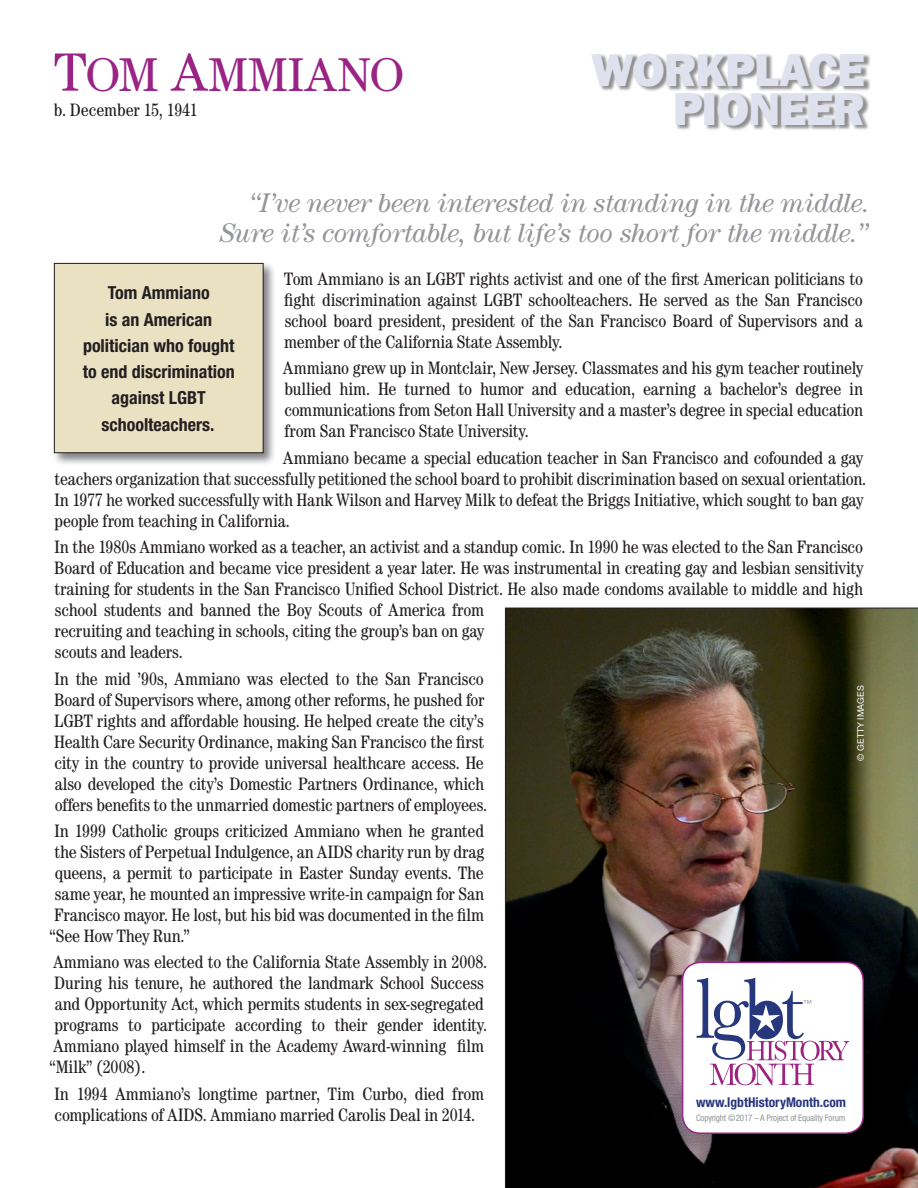
<style>
.page{position:relative;width:918px;height:1188px;background:#fff}
.page>*{position:absolute;margin:0;border:0;box-sizing:border-box;transform-origin:0 0}
.t1{font:47.55px "Century Book SC880";letter-spacing:.005em;color:#9a2485}
.t2{font:800 39px/39px "Franklin";letter-spacing:-.025em;color:#e0e1ee;text-align:right}
.GrayQuote{font:italic 27px/30px "Century";letter-spacing:-.015em;color:#939598;text-align:right}
._2016_Bio_Text{font:condensed 18px/21px "Century";letter-spacing:-.01em;color:#231f20}
.BoxTEXT{font:700 condensed 18px/26.2px "Helvetica Neue";color:#231f20;text-align:center}
.b_d__dates{font:condensed 18px "Century";letter-spacing:-.005em;color:#231f20}
.t3{font:700 condensed 13.5px "Helvetica Neue";color:#27377e}
.t4{font:condensed 9px "Helvetica Neue";letter-spacing:-.02em;color:#939598}
.t5{font:9px "Helvetica Neue";color:#fff}
.s1{font-size:54px}
</style>
<div class="page">
<img style="left:505px;top:608px;width:413px;height:580px">
<div style="left:683px;top:962px;width:180px;height:171px;background:#fff;border-radius:18px"></div>
<div style="left:682px;top:962px;width:182px;height:172px;border:2px solid #9a2485;border-radius:18px"></div>
<svg style="left:697px;top:978px;width:152px;height:107px"></svg>
<div style="left:591px;top:53px;width:280px;height:79px;background:#231f20;opacity:.5"></div>
<div style="left:52px;top:261px;width:225px;height:205px;background:#000007;opacity:.5"></div>
<div style="left:54px;top:263px;width:209px;height:190px;background:#eae1c3"></div>
<div style="left:54px;top:263px;width:210px;height:190px;border:1px solid #231f20"></div>
<p class="t1" style="left:54px;top:47px;width:352px"><span class="s1">T</span>OM <span class="s1">A</span>MMIANO</p>
<p class="b_d__dates" style="left:54px;top:99px;width:145px">b. December 15, 1941</p>
<p class="t2" style="left:590px;top:50px;width:276px">WORKPLACE<br>PIONEER</p>
<p class="GrayQuote" style="left:220px;top:187px;width:651px">“I’ve never been interested in standing in the middle.<br>Sure it’s comfortable, but life’s too short for the middle.”</p>
<p class="BoxTEXT" style="left:83px;top:280px;width:153px">Tom Ammiano<br>is an American politician who fought to end discrimination against LGBT schoolteachers.</p>
<p class="_2016_Bio_Text" style="left:284px;top:268px;width:580px;text-align:justify">Tom Ammiano is an LGBT rights activist and one of the first American politicians to fight discrimination against LGBT schoolteachers. He served as the San Francisco school board president, president of the San Francisco Board of Supervisors and a member of the California State Assembly.</p>
<p class="_2016_Bio_Text" style="left:283px;top:358px;width:582px;text-align:justify">Ammiano grew up in Montclair, New Jersey. Classmates and his gym teacher routinely bullied him. He turned to humor and education, earning a bachelor’s degree in communications from Seton Hall University and a master’s degree in special education from San Francisco State University.</p>
<p class="_2016_Bio_Text" style="left:54px;top:447px;width:814px;text-indent:229px">Ammiano became a special education teacher in San Francisco and cofounded a gay teachers organization that successfully petitioned the school board to prohibit discrimination based on sexual orientation.<br>In 1977 he worked successfully with Hank Wilson and Harvey Milk to defeat the Briggs Initiative, which sought to ban gay people from teaching in California.</p>
<p class="_2016_Bio_Text" style="left:54px;top:536px;width:811px">In the 1980s Ammiano worked as a teacher, an activist and a standup comic. In 1990 he was elected to the San Francisco Board of Education and became vice president a year later. He was instrumental in creating gay and lesbian sensitivity training for students in the San Francisco Unified School District. He also made condoms available to middle and high school students and banned the Boy Scouts of America from<br>recruiting and teaching in schools, citing the group’s ban on gay<br>scouts and leaders.</p>
<p class="_2016_Bio_Text" style="left:54px;top:668px;width:435px">In the mid ’90s, Ammiano was elected to the San Francisco Board of Supervisors where, among other reforms, he pushed for LGBT rights and affordable housing. He helped create the city’s Health Care Security Ordinance, making San Francisco the first city in the country to provide universal healthcare access. He also developed the city’s Domestic Partners Ordinance, which offers benefits to the unmarried domestic partners of employees.</p>
<p class="_2016_Bio_Text" style="left:54px;top:820px;width:432px">In 1999 Catholic groups criticized Ammiano when he granted</p>
<p class="_2016_Bio_Text" style="left:55px;top:841px;width:431px">the Sisters of Perpetual Indulgence, an AIDS charity run by drag</p>
<p class="_2016_Bio_Text" style="left:55px;top:862px;width:431px">queens, a permit to participate in Easter Sunday events. The</p>
<p class="_2016_Bio_Text" style="left:55px;top:883px;width:431px">same year, he mounted an impressive write-in campaign for San</p>
<p class="_2016_Bio_Text" style="left:54px;top:904px;width:431px">Francisco mayor. He lost, but his bid was documented in the film</p>
<p class="_2016_Bio_Text" style="left:50px;top:925px;width:142px">“See How They Run.”</p>
<p class="_2016_Bio_Text" style="left:50px;top:952px;width:439px">Ammiano was elected to the California State Assembly in 2008.<br>During his tenure, he authored the landmark School Success and Opportunity Act, which permits students in sex-segregated programs to participate according to their gender identity.<br>Ammiano played himself in the Academy Award-winning film “Milk” (2008).</p>
<p class="_2016_Bio_Text" style="left:54px;top:1083px;width:432px">In 1994 Ammiano’s longtime partner, Tim Curbo, died from complications of AIDS. Ammiano married Carolis Deal in 2014.</p>
<p class="t5" style="left:855px;top:761px;width:76px;rotate:-90deg">© GETTY IMAGES</p>
<p class="t3" style="left:696px;top:1094px;width:152px">www.lgbtHistoryMonth.com</p>
<p class="t4" style="left:696px;top:1112px;width:151px">Copyright © 2017 – A Project of Equality Forum</p>
</div>
